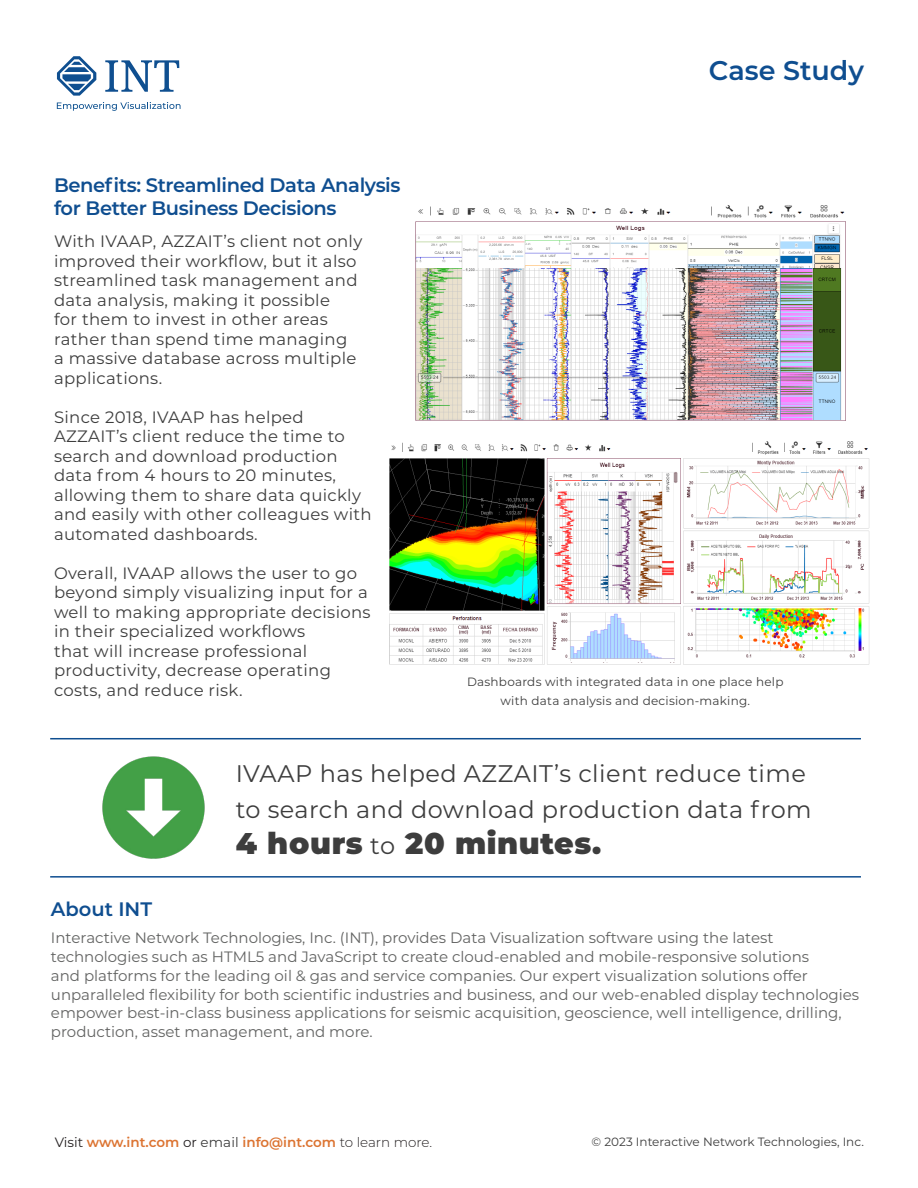
<style>
.page{position:relative;width:918px;height:1188px;background:#fff}
.page>*{position:absolute;margin:0;border:0;box-sizing:border-box;transform-origin:0 0}
.t1{font:900 30px "Montserrat";letter-spacing:.02em;color:#3d3d3d}
.t2{font:600 27px "Montserrat";color:#0f4e90}
.t3{font:24px/36px "Montserrat";letter-spacing:.02em;color:#3d3d3d}
.t4{font:600 19.5px "Montserrat";letter-spacing:-.02em;color:#0f4e90}
.t5{font:600 19.5px "Montserrat";color:#0f4e90}
.t6{font:16.5px/19.5px "Montserrat";letter-spacing:.02em;color:#3d3d3d}
.t7{font:15px/18.8px "Montserrat";color:#626362}
.t8{font:600 13.5px "Montserrat";color:#dc7432}
.t9{font:12px "Montserrat";letter-spacing:.02em;color:#3d3d3d}
.t10{font:12px "Montserrat";color:#3d3d3d}
.s1{font-weight:400;font-size:24px}
.s2{font-weight:400;color:#231f20}
.s3{font-weight:400;color:#3d3d3d}
.s4{font-weight:300;color:#231f20}
</style>
<div class="page">
<svg style="left:57px;top:102px;width:124px;height:9px"></svg>
<svg style="left:105px;top:60px;width:74px;height:32px"></svg>
<svg style="left:57px;top:56px;width:39px;height:40px"></svg>
<img style="left:102px;top:756px;width:103px;height:103px">
<hr style="left:50px;top:738px;width:811px;height:1px;background:#0f4e90">
<hr style="left:50px;top:876px;width:811px;height:2px;background:#0f4e90">
<img style="left:415px;top:205px;width:431px;height:216px">
<img style="left:389px;top:441px;width:481px;height:224px">
<p class="t4" style="left:54px;top:171px;width:348px">Benefits: Streamlined Data Analysis</p>
<p class="t4" style="left:54px;top:194px;width:284px">for Better Business Decisions</p>
<p class="t6" style="left:54px;top:231px;width:310px">With IVAAP, AZZAIT’s client not only improved their workflow, but it also streamlined task management and data analysis, making it possible<br>for them to invest in other areas rather than spend time managing<br>a massive database across multiple applications.</p>
<p class="t6" style="left:54px;top:406px;width:319px">Since 2018, IVAAP has helped<br>AZZAIT’s client reduce the time to search and download production data from 4 hours to 20 minutes, allowing them to share data quickly and easily with other colleagues with automated dashboards.</p>
<p class="t6" style="left:54px;top:562px;width:318px">Overall, IVAAP allows the user to go beyond simply visualizing input for a well to making appropriate decisions in their specialized workflows<br>that will increase professional productivity, decrease operating costs, and reduce risk.</p>
<p class="t2" style="left:709px;top:51px;width:157px">Case Study</p>
<p class="t9" style="left:467px;top:673px;width:318px">Dashboards with integrated data in one place help</p>
<p class="t9" style="left:500px;top:693px;width:251px">with data analysis and decision-making.</p>
<p class="t5" style="left:51px;top:895px;width:103px">About INT</p>
<p class="t3" style="left:236px;top:755px;width:578px">IVAAP has helped AZZAIT’s client reduce time to search and download production data from</p>
<p class="t1" style="left:236px;top:821px;width:367px">4 hours <span class="s1">to</span> 20 minutes.</p>
<p class="t7" style="left:51px;top:928px;width:810px">Interactive Network Technologies, Inc. (INT), provides Data Visualization software using the latest technologies such as HTML5 and JavaScript to create cloud-enabled and mobile-responsive solutions<br>and platforms for the leading oil &amp; gas and service companies. Our expert visualization solutions offer unparalleled flexibility for both scientific industries and business, and our web-enabled display technologies empower best-in-class business applications for seismic acquisition, geoscience, well intelligence, drilling, production, asset management, and more.</p>
<p class="t8" style="left:55px;top:1133px;width:379px"><span class="s2">Visit</span> www.int.com <span class="s2">or</span> <span class="s3">email</span> info@int.com <span class="s4">to learn more.</span></p>
<p class="t10" style="left:592px;top:1133px;width:274px">© 2023 Interactive Network Technologies, Inc.</p>
</div>
